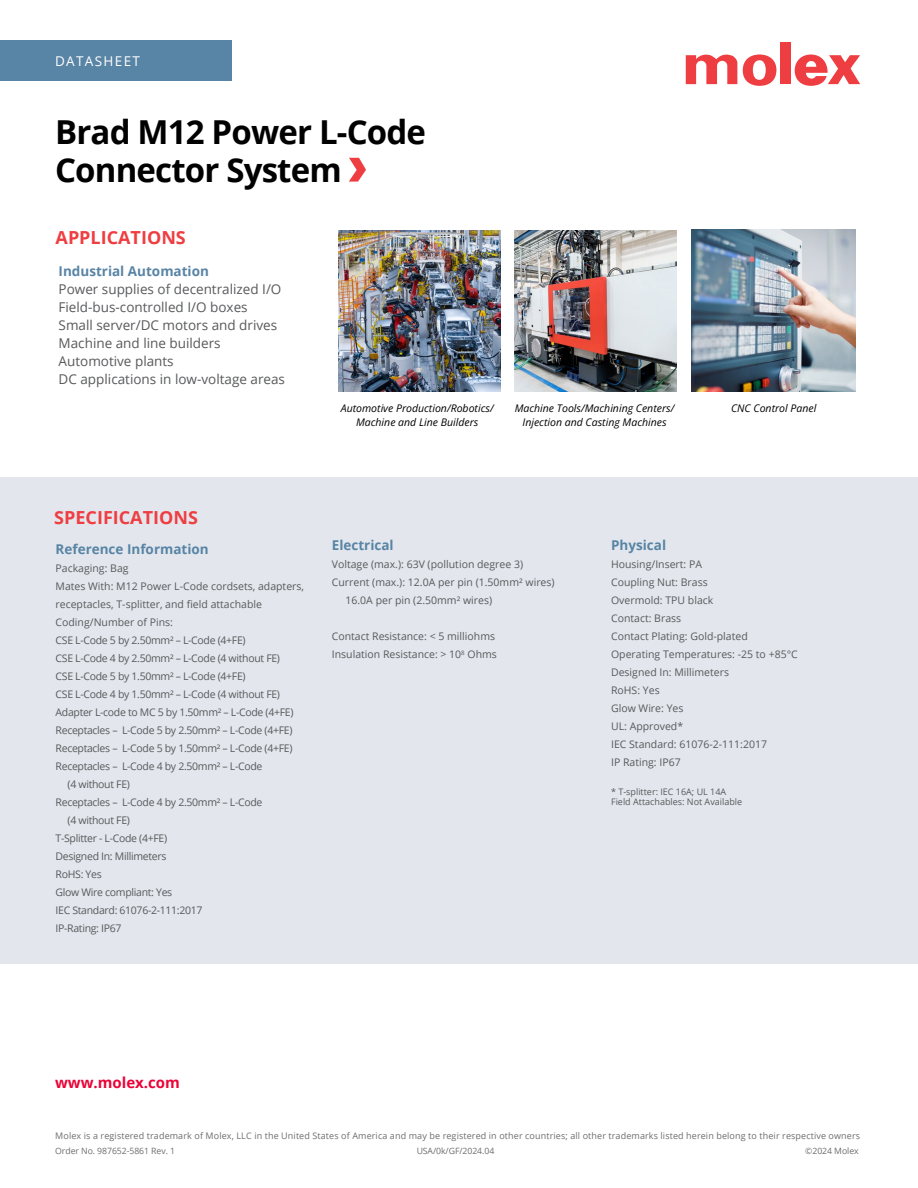
<style>
.page{position:relative;width:918px;height:1188px;background:#fff}
.page>*{position:absolute;margin:0;border:0;box-sizing:border-box;transform-origin:0 0}
.t1{font:700 33px/37.5px "Open Sans";letter-spacing:-.025em;color:#000}
.t2{font:700 18px "Open Sans";color:#ef3e42}
.t3{font:700 15px "Open Sans";color:#ea0437}
.t4{font:13.5px/18px "Open Sans";color:#58595b}
.t5{font:700 13.5px "Open Sans";color:#5884a5}
.t6{font:13.5px "Open Sans";letter-spacing:.1em;color:#fff}
.t7{font:10.5px/18px "Open Sans";color:#58595b}
.t8{font:10.5px "Open Sans";letter-spacing:-.03em;color:#58595b}
.t9{font:italic 10.5px/13.5px "Open Sans";color:#000;text-align:center}
.t10{font:9px "Open Sans";letter-spacing:.01em;color:#6d6e71}
.t11{font:9px/10.5px "Open Sans";color:#58595b}
.t12{font:8.7px "Open Sans";letter-spacing:-.01em;color:#6d6e71}
</style>
<div class="page">
<div style="left:0;top:40px;width:231px;height:41px;background:#5884a5"></div>
<div style="left:780px;top:43px;width:10px;height:41px;background:#ef3e42"></div>
<svg style="left:743px;top:55px;width:33px;height:31px"></svg>
<svg style="left:686px;top:54px;width:51px;height:30px"></svg>
<svg style="left:795px;top:55px;width:65px;height:31px"></svg>
<div style="left:0;top:477px;width:918px;height:486px;background:#e3e7ed"></div>
<svg style="left:349px;top:158px;width:17px;height:24px"></svg>
<img style="left:338px;top:230px;width:162px;height:162px">
<img style="left:515px;top:230px;width:161px;height:162px">
<img style="left:692px;top:230px;width:164px;height:162px">
<p class="t6" style="left:55px;top:52px;width:87px">DATASHEET</p>
<h1 class="t1" style="left:55px;top:113px;width:373px">Brad M12 Power L-Code<br>Connector System</h1>
<h2 class="t2" style="left:56px;top:225px;width:132px">APPLICATIONS</h2>
<p class="t5" style="left:59px;top:261px;width:152px">Industrial Automation</p>
<p class="t4" style="left:59px;top:280px;width:228px">Power supplies of decentralized I/O<br>Field-bus-controlled I/O boxes<br>Small server/DC motors and drives<br>Machine and line builders<br>Automotive plants<br>DC applications in low-voltage areas</p>
<p class="t9" style="left:341px;top:401px;width:154px">Automotive Production/Robotics/<br>Machine and Line Builders</p>
<p class="t9" style="left:515px;top:401px;width:161px">Machine Tools/Machining Centers/<br>Injection and Casting Machines</p>
<p class="t9" style="left:731px;top:401px;width:87px">CNC Control Panel</p>
<h2 class="t2" style="left:54px;top:505px;width:145px">SPECIFICATIONS</h2>
<p class="t5" style="left:56px;top:539px;width:155px">Reference Information</p>
<p class="t7" style="left:56px;top:559px;width:75px">Packaging: Bag</p>
<p class="t7" style="left:56px;top:577px;width:250px">Mates With: M12 Power L-Code cordsets, adapters,</p>
<p class="t7" style="left:56px;top:595px;width:208px">receptacles, T-splitter, and field attachable</p>
<p class="t7" style="left:56px;top:613px;width:119px">Coding/Number of Pins:</p>
<p class="t8" style="left:56px;top:633px;width:192px">CSE L-Code 5 by 2.50mm² – L-Code (4+FE)</p>
<p class="t8" style="left:56px;top:651px;width:226px">CSE L-Code 4 by 2.50mm² – L-Code (4 without FE)</p>
<p class="t8" style="left:56px;top:669px;width:192px">CSE L-Code 5 by 1.50mm² – L-Code (4+FE)</p>
<p class="t8" style="left:56px;top:687px;width:226px">CSE L-Code 4 by 1.50mm² – L-Code (4 without FE)</p>
<p class="t8" style="left:56px;top:705px;width:239px">Adapter L-code to MC 5 by 1.50mm² – L-Code (4+FE)</p>
<p class="t8" style="left:56px;top:723px;width:238px">Receptacles – L-Code 5 by 2.50mm² – L-Code (4+FE)</p>
<p class="t8" style="left:56px;top:741px;width:238px">Receptacles – L-Code 5 by 1.50mm² – L-Code (4+FE)</p>
<p class="t8" style="left:56px;top:759px;width:208px">Receptacles – L-Code 4 by 2.50mm² – L-Code</p>
<p class="t8" style="left:68px;top:777px;width:64px">(4 without FE)</p>
<p class="t8" style="left:56px;top:795px;width:208px">Receptacles – L-Code 4 by 2.50mm² – L-Code</p>
<p class="t8" style="left:68px;top:813px;width:64px">(4 without FE)</p>
<p class="t8" style="left:56px;top:831px;width:113px">T-Splitter - L-Code (4+FE)</p>
<p class="t8" style="left:56px;top:849px;width:112px">Designed In: Millimeters</p>
<p class="t7" style="left:56px;top:865px;width:48px">RoHS: Yes</p>
<p class="t8" style="left:56px;top:885px;width:118px">Glow Wire compliant: Yes</p>
<p class="t8" style="left:56px;top:903px;width:148px">IEC Standard: 61076-2-111:2017</p>
<p class="t8" style="left:56px;top:921px;width:67px">IP-Rating: IP67</p>
<p class="t5" style="left:332px;top:536px;width:63px">Electrical</p>
<p class="t7" style="left:332px;top:555px;width:193px">Voltage (max.): 63V (pollution degree 3)</p>
<p class="t7" style="left:332px;top:573px;width:224px">Current (max.): 12.0A per pin (1.50mm² wires)</p>
<p class="t7" style="left:346px;top:591px;width:148px">16.0A per pin (2.50mm² wires)</p>
<p class="t7" style="left:332px;top:627px;width:167px">Contact Resistance: &lt; 5 milliohms<br>Insulation Resistance: &gt; 10<sup>8</sup> Ohms</p>
<p class="t5" style="left:611px;top:536px;width:57px">Physical</p>
<p class="t7" style="left:611px;top:555px;width:188px">Housing/Insert: PA<br>Coupling Nut: Brass<br>Overmold: TPU black<br>Contact: Brass<br>Contact Plating: Gold-plated<br>Operating Temperatures: -25 to +85°C<br>Designed In: Millimeters<br>RoHS: Yes<br>Glow Wire: Yes<br>UL: Approved*<br>IEC Standard: 61076-2-111:2017<br>IP Rating: IP67</p>
<p class="t11" style="left:611px;top:786px;width:133px">* T-splitter: IEC 16A; UL 14A<br>Field Attachables: Not Available</p>
<h3 class="t3" style="left:55px;top:1072px;width:126px">www.molex.com</h3>
<p class="t10" style="left:55px;top:1130px;width:806px">Molex is a registered trademark of Molex, LLC in the United States of America and may be registered in other countries; all other trademarks listed herein belong to their respective owners</p>
<p class="t12" style="left:55px;top:1145px;width:121px">Order No. 987652-5861 Rev. 1</p>
<p class="t12" style="left:417px;top:1145px;width:79px">USA/0k/GF/2024.04</p>
<p class="t12" style="left:805px;top:1145px;width:55px">©2024 Molex</p>
</div>
